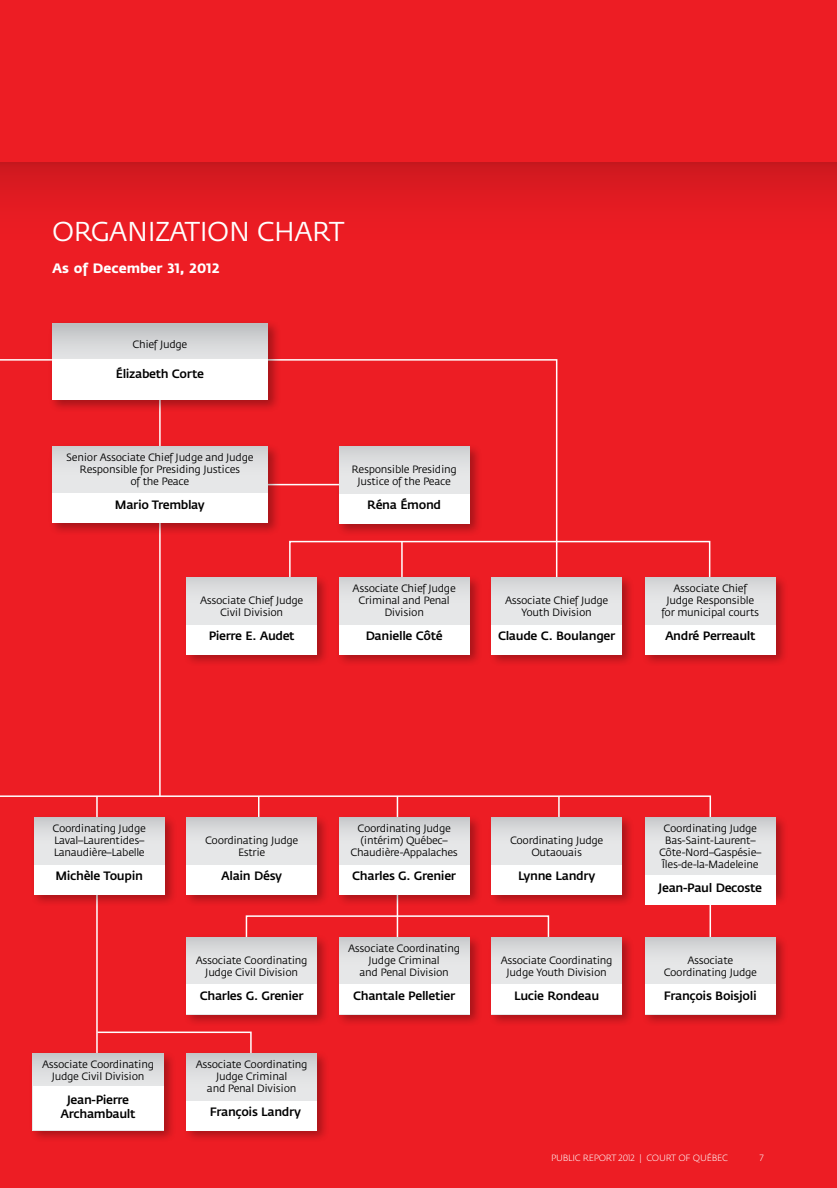
<style>
.page{position:relative;width:837px;height:1188px;background:#ed1d24}
.page>*{position:absolute;margin:0;border:0;box-sizing:border-box;transform-origin:0 0}
.t1{font:27px "Fedra Sans";letter-spacing:-.025em;color:#fff}
.t2{font:700 13.5px "Fedra Sans";color:#fff}
.t3{font:500 12px/13.5px "Fedra Sans";letter-spacing:-.03em;color:#000;text-align:center}
.t4{font:10.5px/12px "Fedra Sans";letter-spacing:-.03em;color:#000;text-align:center}
.t5{font:300 9px "Fedra Sans";letter-spacing:-.025em;color:#fff}
</style>
<div class="page">
<div style="left:0;top:162px;width:837px;height:80px;background:linear-gradient(to bottom,#ce191f,#f11d24)"></div>
<hr style="left:159px;top:335px;width:2px;height:462px;background:#fff">
<svg style="left:0;top:795px;width:711px;height:139px"></svg>
<svg style="left:98px;top:1031px;width:154px;height:19px"></svg>
<svg style="left:245px;top:915px;width:305px;height:19px"></svg>
<svg style="left:558px;top:540px;width:153px;height:34px"></svg>
<svg style="left:159px;top:359px;width:399px;height:240px"></svg>
<hr style="left:96px;top:796px;width:2px;height:282px;background:#fff">
<hr style="left:258px;top:796px;width:2px;height:57px;background:#fff">
<hr style="left:397px;top:796px;width:1px;height:154px;background:#fff">
<hr style="left:558px;top:796px;width:2px;height:58px;background:#fff">
<div style="left:49px;top:320px;width:232px;height:93px;background:#000;opacity:.3"></div>
<svg style="left:52px;top:323px;width:216px;height:36px"></svg>
<div style="left:49px;top:443px;width:232px;height:93px;background:#000;opacity:.3"></div>
<svg style="left:52px;top:446px;width:216px;height:48px"></svg>
<div style="left:31px;top:814px;width:146px;height:93px;background:#000;opacity:.3"></div>
<svg style="left:34px;top:818px;width:130px;height:47px"></svg>
<div style="left:183px;top:814px;width:147px;height:93px;background:#000;opacity:.3"></div>
<svg style="left:187px;top:818px;width:130px;height:47px"></svg>
<div style="left:183px;top:934px;width:147px;height:93px;background:#000;opacity:.3"></div>
<svg style="left:187px;top:937px;width:130px;height:48px"></svg>
<div style="left:183px;top:574px;width:147px;height:93px;background:#000;opacity:.3"></div>
<svg style="left:187px;top:578px;width:130px;height:47px"></svg>
<div style="left:336px;top:814px;width:146px;height:93px;background:#000;opacity:.3"></div>
<svg style="left:339px;top:818px;width:130px;height:47px"></svg>
<div style="left:336px;top:934px;width:146px;height:93px;background:#000;opacity:.3"></div>
<svg style="left:339px;top:937px;width:130px;height:48px"></svg>
<div style="left:336px;top:574px;width:146px;height:93px;background:#000;opacity:.3"></div>
<svg style="left:339px;top:578px;width:130px;height:47px"></svg>
<div style="left:488px;top:814px;width:147px;height:93px;background:#000;opacity:.3"></div>
<svg style="left:492px;top:818px;width:130px;height:47px"></svg>
<div style="left:488px;top:934px;width:147px;height:93px;background:#000;opacity:.3"></div>
<svg style="left:492px;top:937px;width:130px;height:48px"></svg>
<div style="left:488px;top:574px;width:147px;height:93px;background:#000;opacity:.3"></div>
<svg style="left:492px;top:578px;width:130px;height:47px"></svg>
<div style="left:29px;top:1050px;width:147px;height:93px;background:#000;opacity:.3"></div>
<svg style="left:33px;top:1054px;width:130px;height:32px"></svg>
<div style="left:642px;top:814px;width:147px;height:93px;background:#000;opacity:.3"></div>
<svg style="left:645px;top:818px;width:130px;height:57px"></svg>
<div style="left:642px;top:934px;width:147px;height:93px;background:#000;opacity:.3"></div>
<svg style="left:645px;top:937px;width:130px;height:48px"></svg>
<div style="left:642px;top:574px;width:147px;height:93px;background:#000;opacity:.3"></div>
<svg style="left:645px;top:578px;width:130px;height:47px"></svg>
<div style="left:183px;top:1050px;width:147px;height:93px;background:#000;opacity:.3"></div>
<svg style="left:187px;top:1054px;width:130px;height:47px"></svg>
<div style="left:336px;top:443px;width:146px;height:93px;background:#000;opacity:.3"></div>
<svg style="left:339px;top:447px;width:130px;height:47px"></svg>
<div style="left:52px;top:494px;width:216px;height:29px;background:#fff"></div>
<div style="left:52px;top:359px;width:216px;height:41px;background:#fff"></div>
<div style="left:339px;top:494px;width:130px;height:29px;background:#fff"></div>
<div style="left:187px;top:625px;width:130px;height:29px;background:#fff"></div>
<div style="left:34px;top:865px;width:130px;height:29px;background:#fff"></div>
<div style="left:187px;top:1101px;width:130px;height:29px;background:#fff"></div>
<div style="left:187px;top:865px;width:130px;height:29px;background:#fff"></div>
<div style="left:339px;top:865px;width:130px;height:29px;background:#fff"></div>
<div style="left:492px;top:865px;width:130px;height:29px;background:#fff"></div>
<div style="left:645px;top:875px;width:130px;height:29px;background:#fff"></div>
<div style="left:645px;top:985px;width:130px;height:29px;background:#fff"></div>
<div style="left:492px;top:985px;width:130px;height:29px;background:#fff"></div>
<div style="left:339px;top:985px;width:130px;height:29px;background:#fff"></div>
<div style="left:187px;top:985px;width:130px;height:29px;background:#fff"></div>
<div style="left:33px;top:1086px;width:130px;height:44px;background:#fff"></div>
<div style="left:339px;top:625px;width:130px;height:29px;background:#fff"></div>
<div style="left:492px;top:625px;width:130px;height:29px;background:#fff"></div>
<div style="left:645px;top:625px;width:130px;height:29px;background:#fff"></div>
<h1 class="t1" style="left:52px;top:218px;width:58px">Organ</h1>
<h1 class="t1" style="left:148px;top:218px;width:198px">ization Chart</h1>
<p class="t2" style="left:52px;top:260px;width:169px">As of December 31, 2012</p>
<p class="t4" style="left:133px;top:339px;width:56px">Chief Judge</p>
<p class="t3" style="left:116px;top:367px;width:90px">Élizabeth Corte</p>
<p class="t4" style="left:66px;top:451px;width:189px">Senior Associate Chief Judge and Judge<br>Responsible for Presiding Justices<br>of the Peace</p>
<p class="t3" style="left:115px;top:498px;width:91px">Mario Tremblay</p>
<p class="t4" style="left:200px;top:595px;width:105px">Associate Chief Judge<br>Civil Division</p>
<p class="t3" style="left:209px;top:629px;width:87px">Pierre E. Audet</p>
<p class="t4" style="left:352px;top:463px;width:107px">Responsible Presiding<br>Justice of the Peace</p>
<p class="t3" style="left:367px;top:498px;width:75px">Réna Émond</p>
<p class="t4" style="left:353px;top:583px;width:105px">Associate Chief Judge<br>Criminal and Penal<br>Division</p>
<p class="t3" style="left:366px;top:629px;width:78px">Danielle Côté</p>
<p class="t4" style="left:505px;top:595px;width:105px">Associate Chief Judge<br>Youth Division</p>
<p class="t3" style="left:498px;top:629px;width:119px">Claude C. Boulanger</p>
<p class="t4" style="left:661px;top:583px;width:99px">Associate Chief<br>Judge Responsible for municipal courts</p>
<p class="t3" style="left:665px;top:629px;width:92px">André Perreault</p>
<p class="t4" style="left:53px;top:823px;width:95px;text-align:left">Coordinating Judge<br>Laval–Laurentides–<br>Lanaudière–Labelle</p>
<p class="t3" style="left:55px;top:869px;width:89px">Michèle Toupin</p>
<p class="t4" style="left:42px;top:1059px;width:113px">Associate Coordinating<br>Judge Civil Division</p>
<p class="t3" style="left:61px;top:1093px;width:76px">Jean-Pierre<br>Archambault</p>
<p class="t4" style="left:205px;top:835px;width:95px">Coordinating Judge<br>Estrie</p>
<p class="t3" style="left:221px;top:869px;width:63px">Alain Désy</p>
<p class="t4" style="left:196px;top:955px;width:113px">Associate Coordinating<br>Judge Civil Division</p>
<p class="t3" style="left:200px;top:989px;width:105px">Charles G. Grenier</p>
<p class="t4" style="left:196px;top:1059px;width:113px">Associate Coordinating<br>Judge Criminal<br>and Penal Division</p>
<p class="t3" style="left:210px;top:1105px;width:93px">François Landry</p>
<p class="t4" style="left:351px;top:823px;width:109px">Coordinating Judge (intérim) Québec–<br>Chaudière-Appalaches</p>
<p class="t3" style="left:352px;top:869px;width:105px">Charles G. Grenier</p>
<p class="t4" style="left:348px;top:943px;width:113px">Associate Coordinating<br>Judge Criminal<br>and Penal Division</p>
<p class="t3" style="left:353px;top:989px;width:104px">Chantale Pelletier</p>
<p class="t4" style="left:510px;top:835px;width:95px">Coordinating Judge<br>Outaouais</p>
<p class="t3" style="left:518px;top:869px;width:79px">Lynne Landry</p>
<p class="t4" style="left:501px;top:955px;width:113px">Associate Coordinating<br>Judge Youth Division</p>
<p class="t3" style="left:514px;top:989px;width:87px">Lucie Rondeau</p>
<p class="t4" style="left:659px;top:823px;width:104px">Coordinating Judge<br>Bas-Saint-Laurent–<br>Côte-Nord–Gaspésie–<br>Îles-de-la-Madeleine</p>
<p class="t3" style="left:659px;top:881px;width:105px">Jean-Paul Decoste</p>
<p class="t4" style="left:664px;top:955px;width:95px">Associate<br>Coordinating Judge</p>
<p class="t3" style="left:664px;top:989px;width:95px">François Boisjoli</p>
<p class="t5" style="left:551px;top:1153px;width:177px">PUBLIC REPORT 2012 | COURT OF QUÉBEC</p>
<p class="t5" style="left:760px;top:1153px;width:5px">7</p>
</div>
